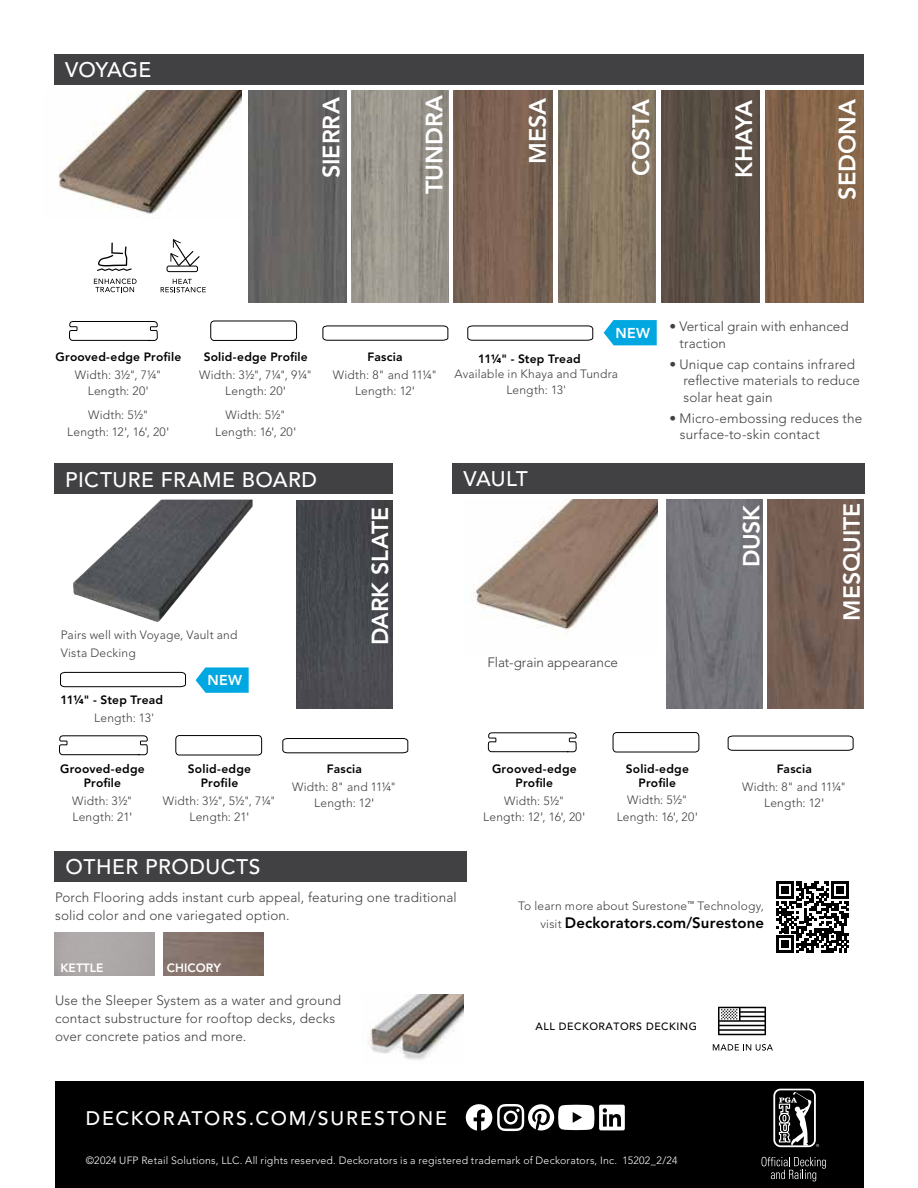
<style>
.page{position:relative;width:918px;height:1188px;background:#fff}
.page>*{position:absolute;margin:0;border:0;box-sizing:border-box;transform-origin:0 0}
.t1{font:800 23.55px "Avenir LT Std";letter-spacing:-.005em;color:#fff}
.t2{font:800 23.1px "Avenir LT Std";letter-spacing:-.005em;color:#fff}
.t3{font:500 21px "Avenir LT Std";letter-spacing:.025em;color:#fff}
.t4{font:500 19.5px "Avenir LT Std";letter-spacing:.095em;color:#fff}
.t5{font:800 15px "Avenir LT Std";letter-spacing:.01em;color:#000}
.t6{font:800 14.25px "Avenir LT Std";letter-spacing:.025em;color:#fff}
.t7{font:300 13.5px/16.5px "Avenir LT Std";letter-spacing:.01em;color:#414042}
.t8{font:300 12px/16.5px "Avenir LT Std";letter-spacing:.02em;color:#414042;text-align:center}
.t9{font:800 12px/14.4px "Avenir LT Std";letter-spacing:.02em;color:#000;text-align:center}
.t10{font:800 12px "Avenir LT Std";letter-spacing:.005em;color:#fff}
.t11{font:300 10.5px "Avenir LT Std";letter-spacing:.02em;color:#fff}
.t12{font:500 10.5px "Avenir LT Std";letter-spacing:.05em;color:#000}
.s1{font-family:"Helvetica Neue LT Std";font-weight:400}
.s2{font-weight:300;font-size:12px;color:#414042}
</style>
<div class="page">
<img style="left:472px;top:500px;width:186px;height:130px">
<img style="left:58px;top:90px;width:183px;height:124px">
<img style="left:667px;top:500px;width:96px;height:208px">
<img style="left:768px;top:500px;width:96px;height:208px">
<img style="left:297px;top:500px;width:96px;height:208px">
<img style="left:164px;top:932px;width:99px;height:43px">
<img style="left:368px;top:995px;width:95px;height:65px">
<img style="left:248px;top:91px;width:98px;height:212px">
<img style="left:352px;top:91px;width:96px;height:212px">
<img style="left:454px;top:91px;width:98px;height:212px">
<img style="left:558px;top:91px;width:98px;height:211px">
<img style="left:662px;top:91px;width:98px;height:212px">
<img style="left:765px;top:91px;width:98px;height:211px">
<svg style="left:777px;top:881px;width:72px;height:72px"></svg>
<div style="left:54px;top:54px;width:809px;height:30px;background:#414042"></div>
<div style="left:452px;top:463px;width:412px;height:31px;background:#414042"></div>
<div style="left:54px;top:463px;width:338px;height:31px;background:#414042"></div>
<div style="left:54px;top:851px;width:412px;height:30px;background:#414042"></div>
<img style="left:73px;top:500px;width:180px;height:122px">
<svg style="left:59px;top:735px;width:89px;height:21px"></svg>
<svg style="left:60px;top:672px;width:126px;height:16px"></svg>
<svg style="left:487px;top:732px;width:90px;height:21px"></svg>
<div style="left:613px;top:732px;width:86px;height:20px;border:1px solid #000;border-radius:4px"></div>
<svg style="left:727px;top:735px;width:127px;height:16px"></svg>
<svg style="left:604px;top:320px;width:53px;height:25px"></svg>
<svg style="left:69px;top:321px;width:89px;height:20px"></svg>
<svg style="left:467px;top:325px;width:127px;height:16px"></svg>
<div style="left:210px;top:321px;width:87px;height:20px;border:1px solid #000;border-radius:4px"></div>
<svg style="left:322px;top:325px;width:127px;height:16px"></svg>
<div style="left:175px;top:735px;width:87px;height:20px;border:1px solid #000;border-radius:4px"></div>
<svg style="left:282px;top:738px;width:127px;height:16px"></svg>
<svg style="left:196px;top:667px;width:53px;height:26px"></svg>
<svg style="left:94px;top:279px;width:43px;height:13px"></svg>
<svg style="left:97px;top:243px;width:35px;height:28px"></svg>
<svg style="left:161px;top:279px;width:45px;height:13px"></svg>
<svg style="left:170px;top:239px;width:30px;height:28px"></svg>
<div style="left:167px;top:266px;width:31px;height:6px;border:1px solid #000;border-radius:2px"></div>
<svg style="left:713px;top:1044px;width:60px;height:7px"></svg>
<svg style="left:718px;top:1007px;width:48px;height:28px"></svg>
<div style="left:55px;top:1082px;width:809px;height:106px;background:#000"></div>
<svg style="left:466px;top:1104px;width:159px;height:27px"></svg>
<svg style="left:762px;top:1157px;width:64px;height:24px"></svg>
<svg style="left:773px;top:1089px;width:46px;height:58px"></svg>
<h3 class="t3" style="left:65px;top:58px;width:88px">VOYAGE</h3>
<h1 class="t1" style="left:317px;top:178px;width:83px;rotate:-90deg">SIERRA</h1>
<h1 class="t1" style="left:420px;top:194px;width:101px;rotate:-90deg">TUNDRA</h1>
<h1 class="t1" style="left:524px;top:164px;width:68px;rotate:-90deg">MESA</h1>
<h1 class="t1" style="left:627px;top:176px;width:79px;rotate:-90deg">COSTA</h1>
<h1 class="t1" style="left:730px;top:178px;width:80px;rotate:-90deg">KHAYA</h1>
<h1 class="t1" style="left:833px;top:200px;width:102px;rotate:-90deg">SEDONA</h1>
<p class="t6" style="left:616px;top:325px;width:36px">NEW</p>
<p class="t9" style="left:56px;top:349px;width:127px">Grooved-edge Profile</p>
<p class="t9" style="left:478px;top:351px;width:104px">11¼" - Step Tread</p>
<p class="t8" style="left:75px;top:366px;width:88px">Width: 3½", 7¼"<br>Length: 20<span class="s1">'</span></p>
<p class="t8" style="left:67px;top:407px;width:104px">Width: 5½"<br>Length: 12<span class="s1">'</span>, 16<span class="s1">'</span>, 20<span class="s1">'</span></p>
<p class="t9" style="left:204px;top:349px;width:106px">Solid-edge Profile</p>
<p class="t8" style="left:199px;top:366px;width:115px">Width: 3½", 7¼", 9¼"<br>Length: 20<span class="s1">'</span></p>
<p class="t8" style="left:215px;top:407px;width:83px">Width: 5½"<br>Length: 16<span class="s1">'</span>, 20<span class="s1">'</span></p>
<p class="t9" style="left:368px;top:350px;width:37px">Fascia</p>
<p class="t8" style="left:333px;top:367px;width:106px">Width: 8" and 11¼"<br>Length: 12<span class="s1">'</span></p>
<p class="t8" style="left:455px;top:365px;width:165px">Available in Khaya and Tundra<br>Length: 13'</p>
<h3 class="t3" style="left:65px;top:467px;width:253px">PICTURE FRAME BOARD</h3>
<h3 class="t3" style="left:464px;top:467px;width:66px">VAULT</h3>
<p class="t8" style="left:61px;top:626px;width:178px;line-height:18px;text-align:left">Pairs well with Voyage, Vault and<br>Vista Decking</p>
<p class="t9" style="left:61px;top:693px;width:104px">11¼" - Step Tread</p>
<p class="t6" style="left:208px;top:672px;width:36px">NEW</p>
<p class="t8" style="left:94px;top:710px;width:61px">Length: 13'</p>
<h2 class="t2" style="left:367px;top:645px;width:140px;rotate:-90deg">DARK SLATE</h2>
<p class="t7" style="left:488px;top:654px;width:132px">Flat-grain appearance</p>
<p class="t7" style="left:679px;top:318px;width:171px;text-indent:-10px">• Vertical grain with enhanced traction</p>
<p class="t7" style="left:683px;top:356px;width:178px;text-indent:-14px">• Unique cap contains infrared reflective materials to reduce solar heat gain</p>
<p class="t7" style="left:680px;top:410px;width:184px;text-indent:-11px">• Micro-embossing reduces the surface-to-skin contact</p>
<h2 class="t2" style="left:738px;top:567px;width:64px;rotate:-90deg">DUSK</h2>
<h2 class="t2" style="left:838px;top:621px;width:119px;rotate:-90deg">MESQUITE</h2>
<p class="t9" style="left:60px;top:761px;width:86px">Grooved-edge<br>Profile</p>
<p class="t8" style="left:72px;top:793px;width:62px;text-align:left">Width: 3½"<br>Length: 21<span class="s1">'</span></p>
<p class="t9" style="left:188px;top:761px;width:65px">Solid-edge<br>Profile</p>
<p class="t8" style="left:163px;top:793px;width:115px">Width: 3½", 5½", 7¼"<br>Length: 21<span class="s1">'</span></p>
<h3 class="t3" style="left:66px;top:855px;width:197px">OTHER PRODUCTS</h3>
<p class="t9" style="left:327px;top:761px;width:37px">Fascia</p>
<p class="t8" style="left:292px;top:778px;width:106px">Width: 8" and 11¼"<br>Length: 12<span class="s1">'</span></p>
<p class="t7" style="left:55px;top:888px;width:403px;line-height:18px">Porch Flooring adds instant curb appeal, featuring one traditional solid color and one variegated option.</p>
<p class="t10" style="left:60px;top:961px;width:45px">KETTLE</p>
<p class="t10" style="left:167px;top:961px;width:56px">CHICORY</p>
<p class="t7" style="left:55px;top:992px;width:287px;line-height:18px">Use the Sleeper System as a water and ground contact substructure for rooftop decks, decks over concrete patios and more.</p>
<h3 class="t4" style="left:86px;top:1107px;width:363px">DECKORATORS.COM/SURESTONE</h3>
<p class="t9" style="left:492px;top:761px;width:86px">Grooved-edge<br>Profile</p>
<p class="t8" style="left:483px;top:793px;width:104px">Width: 5½"<br>Length: 12<span class="s1">'</span>, 16<span class="s1">'</span>, 20<span class="s1">'</span></p>
<p class="t9" style="left:626px;top:761px;width:65px">Solid-edge<br>Profile</p>
<p class="t8" style="left:617px;top:792px;width:83px">Width: 5½"<br>Length: 16<span class="s1">'</span>, 20<span class="s1">'</span></p>
<p class="t9" style="left:777px;top:761px;width:37px">Fascia</p>
<p class="t8" style="left:742px;top:778px;width:106px">Width: 8" and 11¼"<br>Length: 12<span class="s1">'</span></p>
<p class="t8" style="left:518px;top:897px;width:247px">To learn more about Surestone<sup>™</sup> Technology,</p>
<p class="t5" style="left:540px;top:914px;width:225px"><span class="s2">visit</span> Deckorators.com/Surestone</p>
<p class="t12" style="left:536px;top:1020px;width:163px">ALL DECKORATORS DECKING</p>
<p class="t11" style="left:86px;top:1154px;width:593px">©2024 UFP Retail Solutions, LLC. All rights reserved. Deckorators is a registered trademark of Deckorators, Inc. 15202_2/24</p>
</div>
